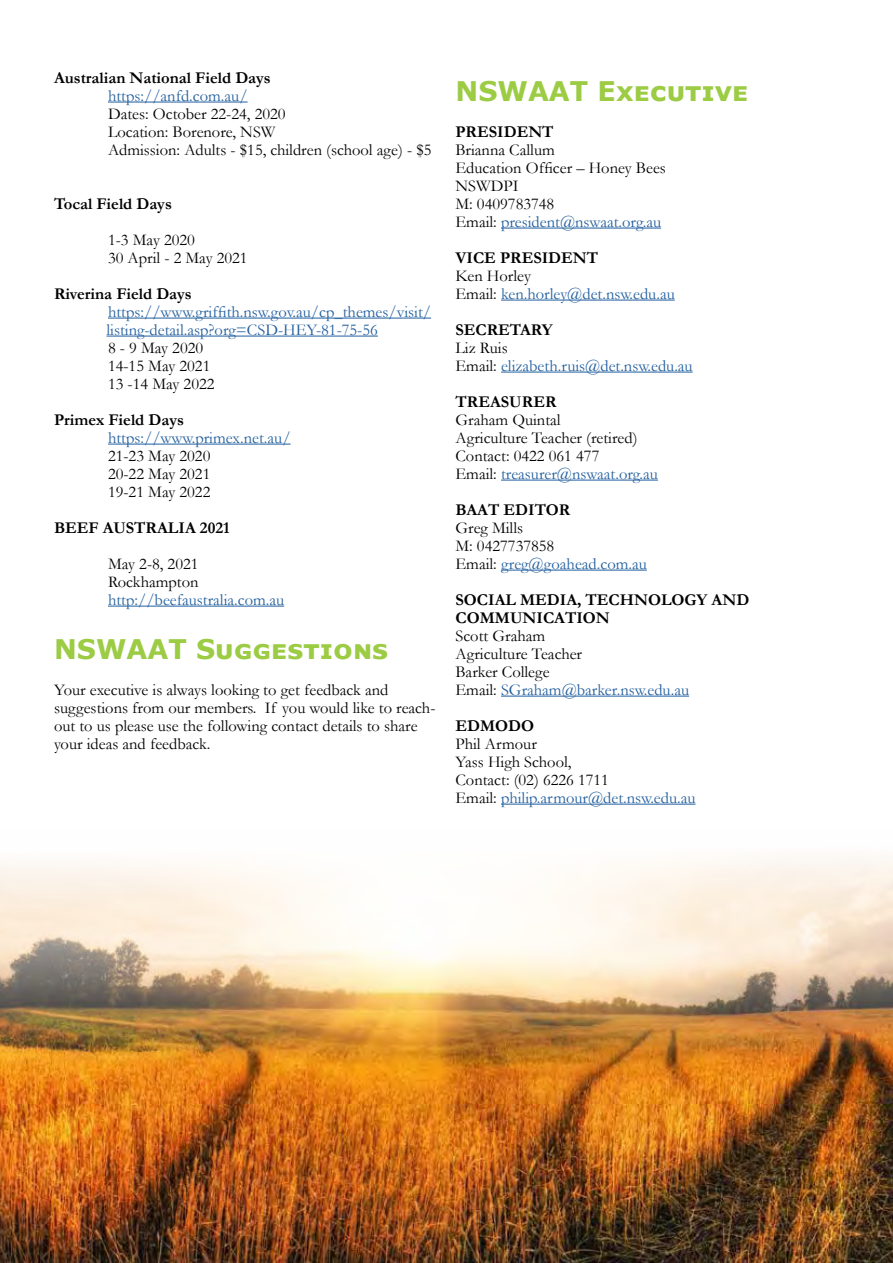
<style>
.page{position:relative;width:893px;height:1263px;background:#fff}
.page>*{position:absolute;margin:0;border:0;box-sizing:border-box;transform-origin:0 0}
.t1{font:700 27px "Verdana";color:#9ccb44}
.t2{font:16.5px/18px "Garamond";color:#000}
.t3{font:16.5px/18px "Garamond";color:#215e9e}
.t4{font:700 16.5px/18px "Garamond";color:#000}
.s1{color:#215e9e}
.s2{color:#000}
</style>
<div class="page">
<hr style="left:108px;top:102px;width:140px;height:1px;background:#215e9e">
<hr style="left:108px;top:318px;width:323px;height:1px;background:#215e9e">
<hr style="left:106px;top:336px;width:272px;height:1px;background:#215e9e">
<hr style="left:108px;top:444px;width:183px;height:1px;background:#215e9e">
<hr style="left:108px;top:606px;width:176px;height:1px;background:#215e9e">
<hr style="left:501px;top:228px;width:160px;height:1px;background:#215e9e">
<hr style="left:501px;top:300px;width:174px;height:1px;background:#215e9e">
<hr style="left:501px;top:372px;width:192px;height:1px;background:#215e9e">
<hr style="left:501px;top:480px;width:157px;height:1px;background:#215e9e">
<hr style="left:501px;top:570px;width:146px;height:1px;background:#215e9e">
<hr style="left:501px;top:696px;width:188px;height:1px;background:#215e9e">
<hr style="left:501px;top:804px;width:194px;height:1px;background:#215e9e">
<img style="left:0;top:856px;width:893px;height:407px">
<p class="t4" style="left:54px;top:69px;width:218px">Australian National Field Days</p>
<p class="t3" style="left:108px;top:86px;width:141px">https://anfd.com.au/</p>
<p class="t2" style="left:108px;top:104px;width:325px">Dates: October 22-24, 2020<br>Location: Borenore, NSW<br>Admission: Adults - $15, children (school age) - $5</p>
<p class="t4" style="left:54px;top:195px;width:119px">Tocal Field Days</p>
<p class="t2" style="left:108px;top:230px;width:141px">1-3 May 2020<br>30 April - 2 May 2021</p>
<p class="t4" style="left:54px;top:285px;width:139px">Riverina Field Days</p>
<p class="t3" style="left:107px;top:302px;width:326px">https://www.griffith.nsw.gov.au/cp_themes/visit/ listing-detail.asp?org=CSD-HEY-81-75-56</p>
<p class="t2" style="left:108px;top:338px;width:108px">8 - 9 May 2020<br>14-15 May 2021<br>13 -14 May 2022</p>
<p class="t4" style="left:54px;top:411px;width:131px">Primex Field Days</p>
<p class="t3" style="left:108px;top:428px;width:184px">https://www.primex.net.au/</p>
<p class="t2" style="left:108px;top:446px;width:104px;text-align:justify">21-23 May 2020<br>20-22 May 2021<br>19-21 May 2022</p>
<p class="t4" style="left:54px;top:519px;width:177px">BEEF AUSTRALIA 2021</p>
<p class="t2" style="left:108px;top:554px;width:92px">May 2-8, 2021<br>Rockhampton</p>
<p class="t3" style="left:108px;top:590px;width:178px">http://beefaustralia.com.au</p>
<h1 class="t1" style="left:54px;top:630px;width:336px">NSWAAT Suggestions</h1>
<p class="t2" style="left:54px;top:680px;width:383px">Your executive is always looking to get feedback and suggestions from our members. If you would like to reach&shy;out to us please use the following contact details to share your ideas and feedback.</p>
<h1 class="t1" style="left:455px;top:72px;width:294px">NSWAAT Executive</h1>
<p class="t4" style="left:455px;top:123px;width:100px">PRESIDENT</p>
<p class="t2" style="left:455px;top:140px;width:212px">Brianna Callum<br>Education Officer – Honey Bees<br>NSWDPI<br>M: 0409783748<br>Email: <span class="s1">president@nswaat.org.au</span></p>
<p class="t4" style="left:455px;top:249px;width:144px">VICE PRESIDENT</p>
<p class="t3" style="left:455px;top:266px;width:221px"><span class="s2">Ken Horley<br>Email:</span> ken.horley@det.nsw.edu.au</p>
<p class="t4" style="left:455px;top:321px;width:99px">SECRETARY</p>
<p class="t3" style="left:455px;top:338px;width:239px"><span class="s2">Liz Ruis<br>Email:</span> elizabeth.ruis@det.nsw.edu.au</p>
<p class="t4" style="left:455px;top:393px;width:103px">TREASURER</p>
<p class="t2" style="left:455px;top:410px;width:204px">Graham Quintal<br>Agriculture Teacher (retired)<br>Contact: 0422 061 477<br>Email: <span class="s1">treasurer@nswaat.org.au</span></p>
<p class="t4" style="left:455px;top:501px;width:116px">BAAT EDITOR</p>
<p class="t2" style="left:455px;top:518px;width:193px">Greg Mills<br>M: 0427737858<br>Email: <span class="s1">greg@goahead.com.au</span></p>
<p class="t4" style="left:455px;top:591px;width:295px">SOCIAL MEDIA, TECHNOLOGY AND<br>COMMUNICATION</p>
<p class="t2" style="left:455px;top:626px;width:235px">Scott Graham<br>Agriculture Teacher<br>Barker College<br>Email: <span class="s1">SGraham@barker.nsw.edu.au</span></p>
<p class="t4" style="left:455px;top:717px;width:80px">EDMODO</p>
<p class="t2" style="left:455px;top:734px;width:242px">Phil Armour<br>Yass High School,<br>Contact: (02) 6226 1711<br>Email: <span class="s1">philip.armour@det.nsw.edu.au</span></p>
</div>
